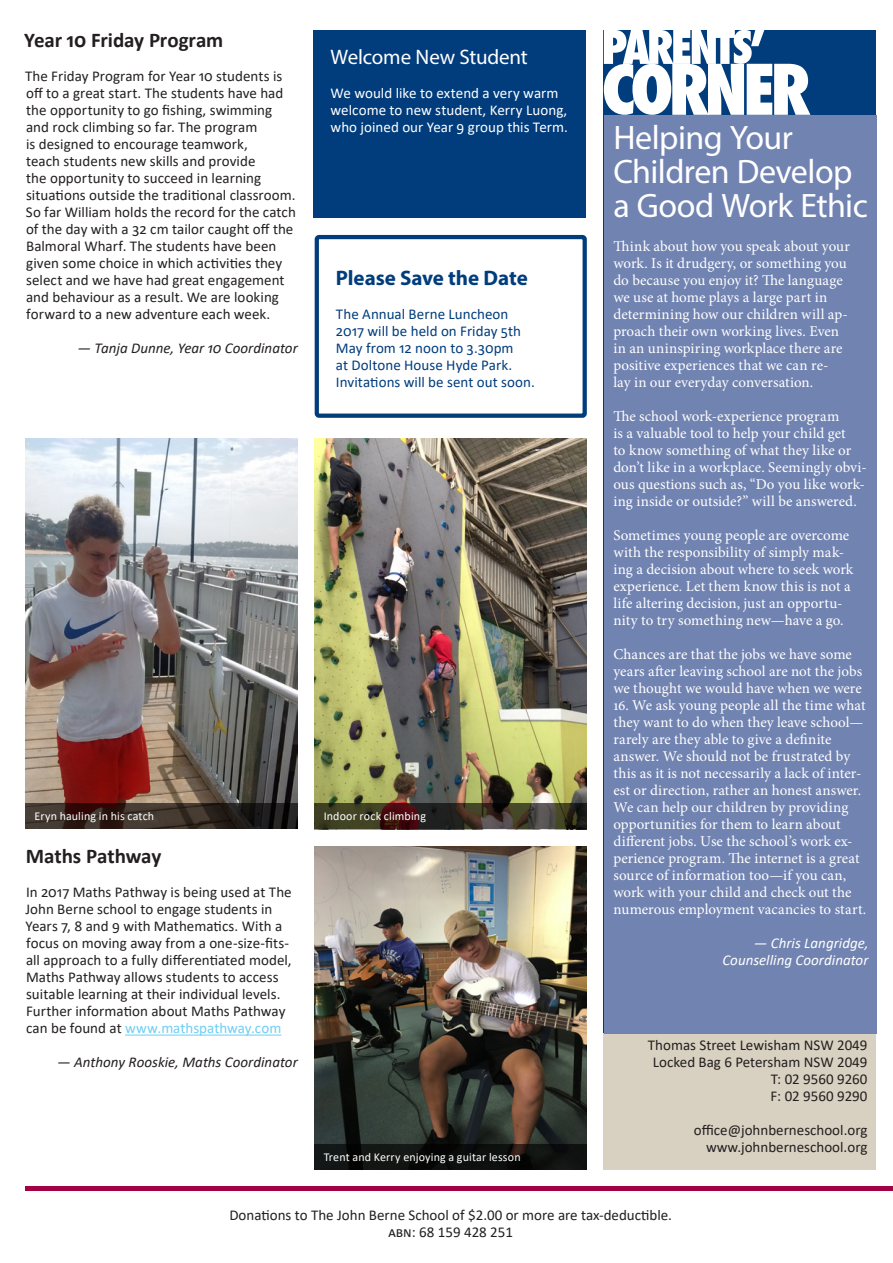
<style>
.page{position:relative;width:893px;height:1263px;background:#fff}
.page>*{position:absolute;margin:0;border:0;box-sizing:border-box;transform-origin:0 0}
.Parents__Corner_Item{font:34.05px/34px "Myriad Pro";letter-spacing:-.015em;color:#fff}
.Item_Heading{font:700 21px "Calibri";letter-spacing:-.005em;color:#231f20}
.Item_Heading_SB1{font:21px "Myriad Pro";letter-spacing:-.01em;color:#fff}
.Item_Heading_SB4{font:700 21px "Myriad Pro";letter-spacing:-.005em;color:#013d7d}
.Parents__Corner_Body{font:15px/17px "Minion Pro";color:#fff}
.Body_Text{font:15px/17px "Calibri";color:#231f20;text-align:right}
.Body_Text_SB4{font:15px/17px "Calibri";letter-spacing:.005em;color:#013d7d}
.Body_Text_SB1{font:15px/17px "Calibri";color:#fff}
.Item_By-line{font:italic 15px "Calibri";color:#231f20}
.Item_By-line-2{font:italic 15px/17px "Calibri";color:#fff;text-align:right}
.Photo_Caption_Text{font:12px "Calibri";letter-spacing:.01em;color:#fff}
.s1{color:#6fcef4}
</style>
<div class="page">
<div style="left:604px;top:30px;width:272px;height:1003px;background:#013d7d"></div>
<svg style="left:604px;top:30px;width:206px;height:85px"></svg>
<div style="left:26px;top:1186px;width:867px;height:5px;background:#a30146"></div>
<div style="left:604px;top:1033px;width:272px;height:136px;background:#d8d0c0"></div>
<div style="left:605px;top:115px;width:272px;height:918px;background:#7183b1"></div>
<hr style="left:125px;top:1034px;width:156px;height:1px;background:#6fcef4">
<div style="left:314px;top:30px;width:272px;height:188px;background:#013d7d"></div>
<img style="left:26px;top:438px;width:272px;height:366px">
<img style="left:315px;top:438px;width:272px;height:366px">
<div style="left:315px;top:235px;width:272px;height:183px;border:4px solid #013d7d;border-radius:2px"></div>
<img style="left:315px;top:846px;width:272px;height:299px">
<svg style="left:26px;top:804px;width:272px;height:25px;background:#312620"></svg>
<svg style="left:315px;top:804px;width:272px;height:25px;background:#3a3024"></svg>
<svg style="left:315px;top:1145px;width:272px;height:25px;background:#0d0f0e"></svg>
<p class="Item_Heading" style="left:24px;top:25px;width:201px">Year 10 Friday Program</p>
<p class="Body_Text" style="left:25px;top:67px;width:272px;text-align:left">The Friday Program for Year 10 students is off to a great start. The students have had the opportunity to go fishing, swimming and rock climbing so far. The program<br>is designed to encourage teamwork,<br>teach students new skills and provide<br>the opportunity to succeed in learning situations outside the traditional classroom.<br>So far William holds the record for the catch of the day with a 32 cm tailor caught off the Balmoral Wharf. The students have been given some choice in which activities they select and we have had great engagement and behaviour as a result. We are looking forward to a new adventure each week.</p>
<p class="Item_By-line" style="left:78px;top:338px;width:222px">— Tanja Dunne, Year 10 Coordinator</p>
<p class="Item_Heading_SB1" style="left:331px;top:44px;width:199px">Welcome New Student</p>
<p class="Body_Text_SB1" style="left:331px;top:84px;width:239px">We would like to extend a very warm welcome to new student, Kerry Luong, who joined our Year 9 group this Term.</p>
<p class="Item_Heading_SB4" style="left:336px;top:264px;width:193px">Please Save the Date</p>
<p class="Body_Text_SB4" style="left:336px;top:305px;width:200px">The Annual Berne Luncheon<br>2017 will be held on Friday 5th<br>May from 12 noon to 3.30pm<br>at Doltone House Hyde Park.<br>Invitations will be sent out soon.</p>
<p class="Photo_Caption_Text" style="left:35px;top:808px;width:121px">Eryn hauling in his catch</p>
<p class="Photo_Caption_Text" style="left:324px;top:808px;width:104px">Indoor rock climbing</p>
<p class="Item_Heading" style="left:26px;top:841px;width:137px">Maths Pathway</p>
<p class="Body_Text" style="left:25px;top:883px;width:268px;text-align:left">In 2017 Maths Pathway is being used at The John Berne school to engage students in Years 7, 8 and 9 with Mathematics. With a focus on moving away from a one-size-fits&shy;all approach to a fully differentiated model, Maths Pathway allows students to access suitable learning at their individual levels.<br>Further information about Maths Pathway can be found at <span class="s1">www.mathspathway.com</span></p>
<p class="Item_By-line" style="left:57px;top:1052px;width:242px">— Anthony Rooskie, Maths Coordinator</p>
<p class="Photo_Caption_Text" style="left:324px;top:1149px;width:198px">Trent and Kerry enjoying a guitar lesson</p>
<p class="Parents__Corner_Item" style="left:613px;top:120px;width:256px">Helping Your<br>Children Develop a Good Work Ethic</p>
<p class="Parents__Corner_Body" style="left:613px;top:238px;width:238px">Think about how you speak about your work. Is it drudgery, or something you do because you enjoy it? The language we use at home plays a large part in determining how our children will ap&shy;proach their own working lives. Even in an uninspiring workplace there are positive experiences that we can re-<br>lay in our everyday conversation.</p>
<p class="Parents__Corner_Body" style="left:613px;top:408px;width:255px">The school work-experience program<br>is a valuable tool to help your child get<br>to know something of what they like or don’t like in a workplace. Seemingly obvi&shy;ous questions such as, “Do you like work&shy;ing inside or outside?” will be answered.</p>
<p class="Parents__Corner_Body" style="left:613px;top:527px;width:241px">Sometimes young people are overcome with the responsibility of simply mak&shy;ing a decision about where to seek work experience. Let them know this is not a life altering decision, just an opportu&shy;nity to try something new—have a go.</p>
<p class="Parents__Corner_Body" style="left:613px;top:646px;width:250px">Chances are that the jobs we have some years after leaving school are not the jobs we thought we would have when we were</p>
<p class="Parents__Corner_Body" style="left:613px;top:697px;width:254px">16. We ask young people all the time what they want to do when they leave school— rarely are they able to give a definite answer. We should not be frustrated by this as it is not necessarily a lack of inter&shy;est or direction, rather an honest answer.<br>We can help our children by providing opportunities for them to learn about different jobs. Use the school’s work ex&shy;perience program. The internet is a great source of information too—if you can, work with your child and check out the numerous employment vacancies to start.</p>
<p class="Item_By-line-2" style="left:722px;top:934px;width:148px">— Chris Langridge,<br>Counselling Coordinator</p>
<p class="Body_Text" style="left:648px;top:1036px;width:221px">Thomas Street Lewisham NSW 2049<br>Locked Bag 6 Petersham NSW 2049<br>T: 02 9560 9260<br>F: 02 9560 9290</p>
<p class="Body_Text" style="left:694px;top:1121px;width:175px">office@johnberneschool.org www.johnberneschool.org</p>
<p class="Body_Text" style="left:229px;top:1206px;width:444px;text-align:center">Donations to The John Berne School of $2.00 or more are tax-deductible.<br>ABN: 68 159 428 251</p>
</div>
